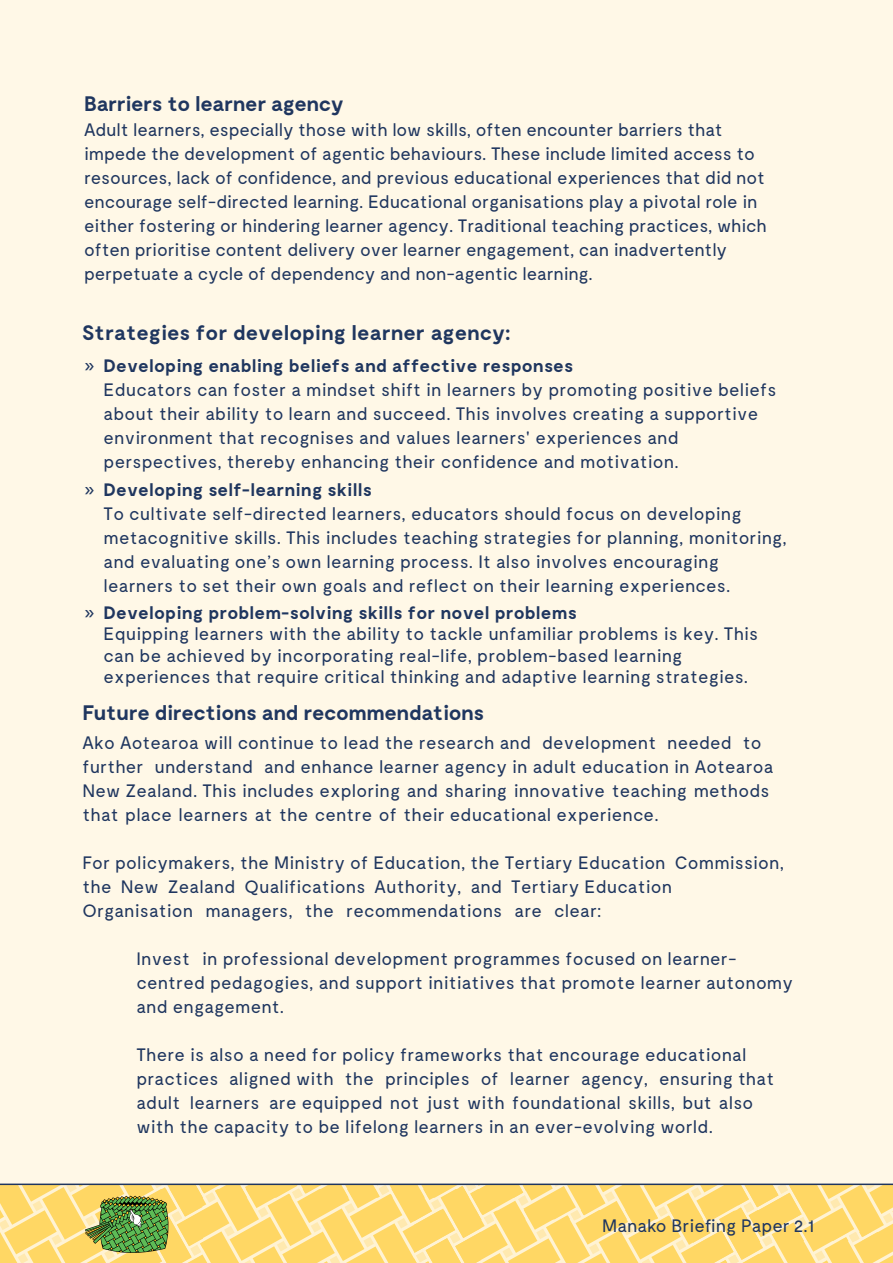
<style>
.page{position:relative;width:893px;height:1263px;background:#fff}
.page>*{position:absolute;margin:0;border:0;box-sizing:border-box;transform-origin:0 0}
.t1{font:700 21px "Moderat";letter-spacing:-.02em;color:#1f365f}
.t2{font:700 21px "Moderat";color:#1f365f}
.t3{font:18px/24px "Moderat";letter-spacing:.01em;color:#1f365f}
.t4{font:18px/24px "Moderat";letter-spacing:-.01em;color:#1f365f}
.s1{font-weight:700}
</style>
<div class="page">
<div style="left:0;top:0;width:893px;height:1184px;background:#fff8e7"></div>
<hr style="left:0;top:1183px;width:893px;height:2px;background:#1f365f">
<svg style="left:0;top:1185px;width:893px;height:78px;background:#f5d879"></svg>
<p class="t1" style="left:84px;top:92px;width:261px">Barriers to learner agency</p>
<p class="t4" style="left:84px;top:119px;width:684px">Adult learners, especially those with low skills, often encounter barriers that impede the development of agentic behaviours. These include limited access to resources, lack of confidence, and previous educational experiences that did not encourage self-directed learning. Educational organisations play a pivotal role in either fostering or hindering learner agency. Traditional teaching practices, which often prioritise content delivery over learner engagement, can inadvertently perpetuate a cycle of dependency and non-agentic learning.</p>
<p class="t2" style="left:82px;top:321px;width:430px">Strategies for developing learner agency:</p>
<p class="t3" style="left:104px;top:354px;width:674px;text-indent:-19px">» <span class="s1">Developing enabling beliefs and affective responses<br></span>Educators can foster a mindset shift in learners by promoting positive beliefs about their ability to learn and succeed. This involves creating a supportive environment that recognises and values learners' experiences and perspectives, thereby enhancing their confidence and motivation.</p>
<p class="t3" style="left:104px;top:479px;width:685px;text-indent:-19px">» <span class="s1">Developing self-learning skills<br></span>To cultivate self-directed learners, educators should focus on developing metacognitive skills. This includes teaching strategies for planning, monitoring, and evaluating one’s own learning process. It also involves encouraging learners to set their own goals and reflect on their learning experiences.</p>
<p class="t3" style="left:104px;top:602px;width:656px;line-height:21.6px;text-indent:-19px">» <span class="s1">Developing problem-solving skills for novel problems<br></span>Equipping learners with the ability to tackle unfamiliar problems is key. This can be achieved by incorporating real-life, problem-based learning experiences that require critical thinking and adaptive learning strategies.</p>
<p class="t1" style="left:82px;top:701px;width:403px">Future directions and recommendations</p>
<p class="t3" style="left:82px;top:731px;width:693px">Ako Aotearoa will continue to lead the research and development needed to further understand and enhance learner agency in adult education in Aotearoa New Zealand. This includes exploring and sharing innovative teaching methods that place learners at the centre of their educational experience.</p>
<p class="t3" style="left:82px;top:851px;width:703px">For policymakers, the Ministry of Education, the Tertiary Education Commission, the New Zealand Qualifications Authority, and Tertiary Education<br>Organisation managers, the recommendations are clear:</p>
<p class="t3" style="left:136px;top:947px;width:658px">Invest in professional development programmes focused on learner&shy;centred pedagogies, and support initiatives that promote learner autonomy and engagement.</p>
<p class="t3" style="left:136px;top:1043px;width:639px">There is also a need for policy frameworks that encourage educational practices aligned with the principles of learner agency, ensuring that adult learners are equipped not just with foundational skills, but also with the capacity to be lifelong learners in an ever-evolving world.</p>
<p class="t3" style="left:602px;top:1214px;width:214px">Manako Briefing Paper 2.1</p>
</div>
